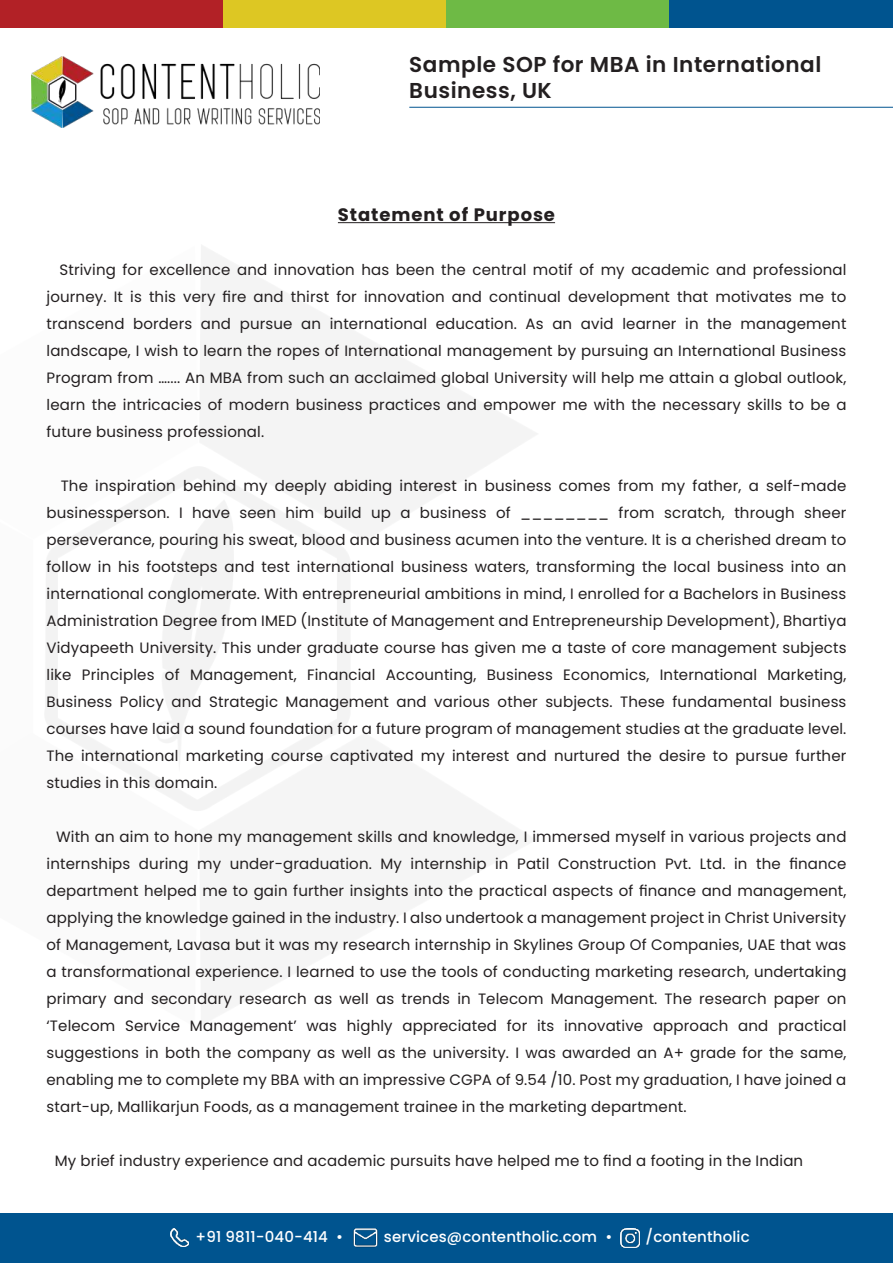
<style>
.page{position:relative;width:893px;height:1263px;background:#fff}
.page>*{position:absolute;margin:0;border:0;box-sizing:border-box;transform-origin:0 0}
.t1{font:600 21.6px/25.8px "Poppins";letter-spacing:.025em;color:#231f20}
.t2{font:700 18px "Poppins";letter-spacing:.05em;color:#231f20}
.t3{font:15px/27px "Poppins";letter-spacing:.01em;color:#231f20;text-align:justify}
.t4{font:500 15px "Poppins";letter-spacing:.01em;color:#fff}
</style>
<div class="page">
<div style="left:0;top:0;width:223px;height:28px;background:#b22126"></div>
<div style="left:223px;top:0;width:223px;height:28px;background:#ddc723"></div>
<div style="left:446px;top:0;width:224px;height:28px;background:#6eba45"></div>
<div style="left:670px;top:0;width:223px;height:28px;background:#00548f"></div>
<img style="left:32px;top:57px;width:288px;height:71px">
<div style="left:0;top:1214px;width:893px;height:49px;background:#00548f"></div>
<hr style="left:409px;top:107px;width:484px;height:1px;background:#00548f">
<hr style="left:338px;top:222px;width:217px;height:1px;background:#231f20">
<img style="left:621px;top:1228px;width:19px;height:19px">
<img style="left:170px;top:1228px;width:19px;height:19px">
<img style="left:353px;top:1228px;width:25px;height:20px">
<h1 class="t1" style="left:409px;top:52px;width:414px">Sample SOP for MBA in International<br>Business, UK</h1>
<p class="t2" style="left:338px;top:205px;width:219px">Statement of Purpose</p>
<p class="t3" style="left:47px;top:257px;width:801px;text-indent:13px">Striving for excellence and innovation has been the central motif of my academic and professional journey. It is this very fire and thirst for innovation and continual development that motivates me to transcend borders and pursue an international education. As an avid learner in the management landscape, I wish to learn the ropes of International management by pursuing an International Business Program from ….... An MBA from such an acclaimed global University will help me attain a global outlook, learn the intricacies of modern business practices and empower me with the necessary skills to be a future business professional.</p>
<p class="t3" style="left:47px;top:473px;width:801px;text-indent:14px">The inspiration behind my deeply abiding interest in business comes from my father, a self-made businessperson. I have seen him build up a business of ________ from scratch, through sheer perseverance, pouring his sweat, blood and business acumen into the venture. It is a cherished dream to follow in his footsteps and test international business waters, transforming the local business into an international conglomerate. With entrepreneurial ambitions in mind, I enrolled for a Bachelors in Business Administration Degree from IMED (Institute of Management and Entrepreneurship Development), Bhartiya Vidyapeeth University. This under graduate course has given me a taste of core management subjects like Principles of Management, Financial Accounting, Business Economics, International Marketing, Business Policy and Strategic Management and various other subjects. These fundamental business courses have laid a sound foundation for a future program of management studies at the graduate level.<br>The international marketing course captivated my interest and nurtured the desire to pursue further studies in this domain.</p>
<p class="t3" style="left:47px;top:824px;width:801px;text-indent:10px">With an aim to hone my management skills and knowledge, I immersed myself in various projects and internships during my under-graduation. My internship in Patil Construction Pvt. Ltd. in the finance department helped me to gain further insights into the practical aspects of finance and management, applying the knowledge gained in the industry. I also undertook a management project in Christ University of Management, Lavasa but it was my research internship in Skylines Group Of Companies, UAE that was a transformational experience. I learned to use the tools of conducting marketing research, undertaking primary and secondary research as well as trends in Telecom Management. The research paper on ‘Telecom Service Management’ was highly appreciated for its innovative approach and practical suggestions in both the company as well as the university. I was awarded an A+ grade for the same, enabling me to complete my BBA with an impressive CGPA of 9.54 /10. Post my graduation, I have joined a start-up, Mallikarjun Foods, as a management trainee in the marketing department.</p>
<p class="t3" style="left:55px;top:1148px;width:750px">My brief industry experience and academic pursuits have helped me to find a footing in the Indian</p>
<p class="t4" style="left:196px;top:1228px;width:149px">+91 9811-040-414 •</p>
<p class="t4" style="left:384px;top:1228px;width:230px">services@contentholic.com •</p>
<p class="t4" style="left:645px;top:1228px;width:106px">/contentholic</p>
</div>
